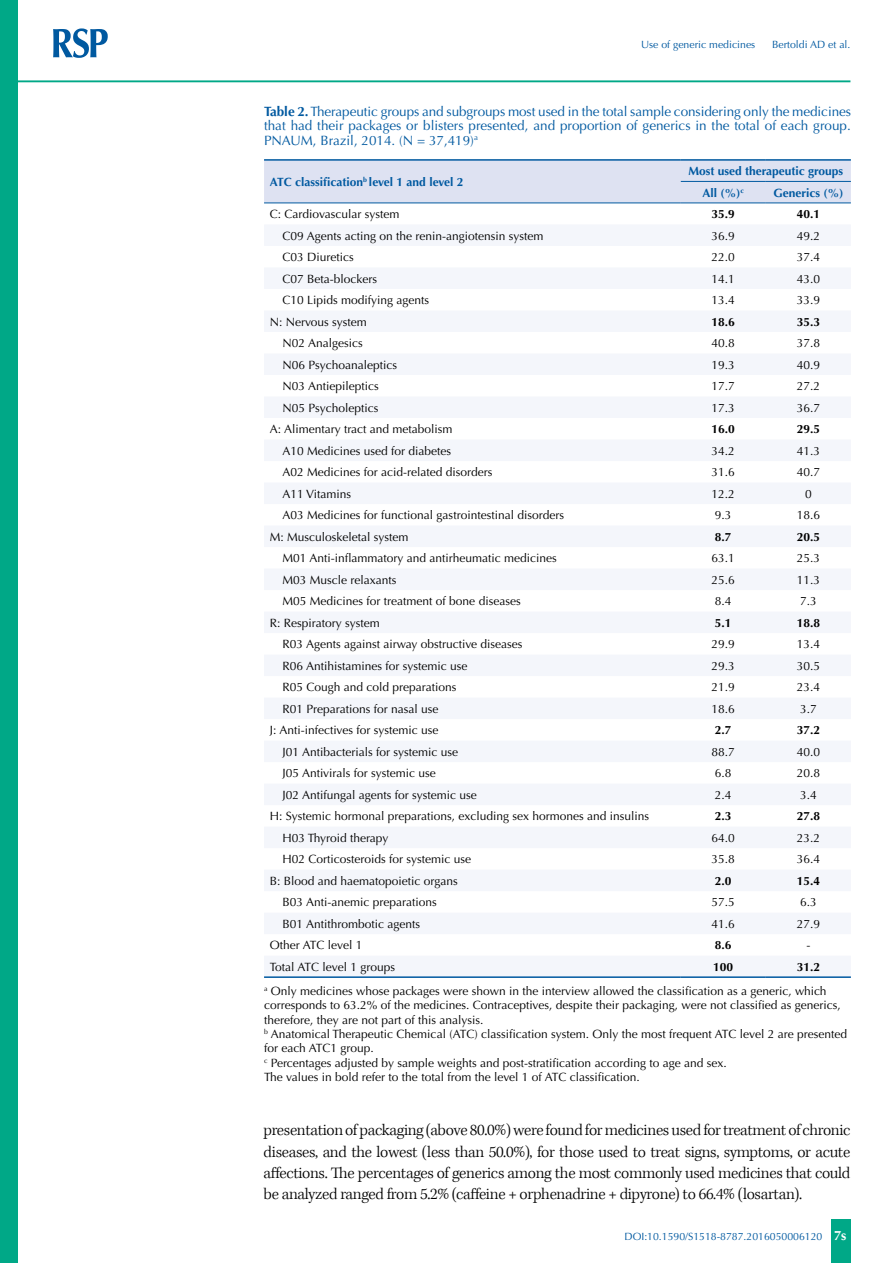
<style>
.page{position:relative;width:893px;height:1263px;background:#fff}
.page>*{position:absolute;margin:0;border:0;box-sizing:border-box;transform-origin:0 0}
.t1{font:300 16.5px/21.3px "Kepler Std";letter-spacing:-.02em;color:#000;text-align:justify}
.t2{font:13.5px/14.2px "Optima";color:#0059a0;text-align:justify}
.t3{font:700 13.5px "Optima";color:#fff}
.t4{font:12px/14.4px "Optima";color:#000}
.t5{font:700 12px/21.5px "Optima";color:#0059a0}
.t6{font:700 12px "Optima";color:#000}
.t7{font:10.5px "Optima";color:#0059a0}
.s1{font-weight:700}
</style>
<div class="page">
<div style="left:831px;top:1220px;width:20px;height:43px;background:#00a887"></div>
<div style="left:0;top:0;width:18px;height:1263px;background:#00a887"></div>
<svg style="left:53px;top:28px;width:55px;height:30px"></svg>
<hr style="left:18px;top:80px;width:832px;height:2px;background:#00a887">
<div style="left:264px;top:161px;width:587px;height:42px;background:#dee2f2"></div>
<svg style="left:264px;top:225px;width:586px;height:751px;fill:#f4f6fb"></svg>
<hr style="left:681px;top:181px;width:85px;height:1px;background:#0059a0">
<hr style="left:766px;top:181px;width:85px;height:1px;background:#0059a0">
<hr style="left:264px;top:159px;width:417px;height:2px;background:#0059a0">
<hr style="left:681px;top:159px;width:85px;height:2px;background:#0059a0">
<hr style="left:766px;top:159px;width:85px;height:2px;background:#0059a0">
<hr style="left:264px;top:203px;width:417px;height:1px;background:#0059a0">
<hr style="left:681px;top:203px;width:85px;height:1px;background:#0059a0">
<hr style="left:766px;top:203px;width:85px;height:1px;background:#0059a0">
<hr style="left:264px;top:976px;width:417px;height:2px;background:#0059a0">
<hr style="left:681px;top:976px;width:85px;height:2px;background:#0059a0">
<hr style="left:766px;top:976px;width:85px;height:2px;background:#0059a0">
<p class="t7" style="left:641px;top:38px;width:116px">Use of generic medicines</p>
<p class="t7" style="left:772px;top:38px;width:80px">Bertoldi AD et al.</p>
<p class="t2" style="left:264px;top:105px;width:588px"><span class="s1">Table 2.</span> Therapeutic groups and subgroups most used in the total sample considering only the medicines that had their packages or blisters presented, and proportion of generics in the total of each group.<br>PNAUM, Brazil, 2014. (N = 37,419)<sup>a</sup></p>
<p class="t5" style="left:270px;top:171px;width:195px">ATC classification<sup>b</sup> level 1 and level 2</p>
<p class="t5" style="left:703px;top:160px;width:142px;text-indent:-14px">Most used therapeutic groups<br>All (%)<sup>c</sup></p>
<p class="t5" style="left:773px;top:182px;width:72px">Generics (%)</p>
<p class="t4" style="left:270px;top:207px;width:131px">C: Cardiovascular system</p>
<p class="t6" style="left:712px;top:207px;width:25px">35.9</p>
<p class="t6" style="left:797px;top:207px;width:25px">40.1</p>
<p class="t4" style="left:283px;top:228px;width:262px">C09 Agents acting on the renin-angiotensin system</p>
<p class="t4" style="left:712px;top:228px;width:25px">36.9</p>
<p class="t4" style="left:797px;top:228px;width:25px">49.2</p>
<p class="t4" style="left:283px;top:250px;width:73px">C03 Diuretics</p>
<p class="t4" style="left:712px;top:250px;width:25px">22.0</p>
<p class="t4" style="left:797px;top:250px;width:25px">37.4</p>
<p class="t4" style="left:283px;top:271px;width:96px">C07 Beta-blockers</p>
<p class="t4" style="left:712px;top:271px;width:25px">14.1</p>
<p class="t4" style="left:797px;top:271px;width:25px">43.0</p>
<p class="t4" style="left:283px;top:293px;width:148px">C10 Lipids modifying agents</p>
<p class="t4" style="left:712px;top:293px;width:25px">13.4</p>
<p class="t4" style="left:797px;top:293px;width:25px">33.9</p>
<p class="t4" style="left:270px;top:314px;width:99px">N: Nervous system</p>
<p class="t6" style="left:712px;top:314px;width:25px">18.6</p>
<p class="t6" style="left:797px;top:314px;width:25px">35.3</p>
<p class="t4" style="left:283px;top:336px;width:82px">N02 Analgesics</p>
<p class="t4" style="left:712px;top:336px;width:25px">40.8</p>
<p class="t4" style="left:797px;top:336px;width:25px">37.8</p>
<p class="t4" style="left:283px;top:357px;width:116px">N06 Psychoanaleptics</p>
<p class="t4" style="left:712px;top:357px;width:25px">19.3</p>
<p class="t4" style="left:797px;top:357px;width:25px">40.9</p>
<p class="t4" style="left:283px;top:379px;width:98px">N03 Antiepileptics</p>
<p class="t4" style="left:712px;top:379px;width:25px">17.7</p>
<p class="t4" style="left:797px;top:379px;width:25px">27.2</p>
<p class="t4" style="left:283px;top:400px;width:97px">N05 Psycholeptics</p>
<p class="t4" style="left:712px;top:400px;width:25px">17.3</p>
<p class="t4" style="left:797px;top:400px;width:25px">36.7</p>
<p class="t4" style="left:270px;top:422px;width:184px">A: Alimentary tract and metabolism</p>
<p class="t6" style="left:712px;top:422px;width:25px">16.0</p>
<p class="t6" style="left:797px;top:422px;width:25px">29.5</p>
<p class="t4" style="left:283px;top:443px;width:170px">A10 Medicines used for diabetes</p>
<p class="t4" style="left:712px;top:443px;width:25px">34.2</p>
<p class="t4" style="left:797px;top:443px;width:25px">41.3</p>
<p class="t4" style="left:283px;top:465px;width:212px">A02 Medicines for acid-related disorders</p>
<p class="t4" style="left:712px;top:465px;width:25px">31.6</p>
<p class="t4" style="left:797px;top:465px;width:25px">40.7</p>
<p class="t4" style="left:283px;top:486px;width:70px">A11 Vitamins</p>
<p class="t4" style="left:712px;top:486px;width:25px">12.2</p>
<p class="t4" style="left:805px;top:486px;width:8px">0</p>
<p class="t4" style="left:283px;top:508px;width:283px">A03 Medicines for functional gastrointestinal disorders</p>
<p class="t4" style="left:715px;top:508px;width:18px">9.3</p>
<p class="t4" style="left:797px;top:508px;width:25px">18.6</p>
<p class="t4" style="left:270px;top:530px;width:140px">M: Musculoskeletal system</p>
<p class="t6" style="left:715px;top:530px;width:18px">8.7</p>
<p class="t6" style="left:797px;top:530px;width:25px">20.5</p>
<p class="t4" style="left:283px;top:551px;width:276px">M01 Anti-inflammatory and antirheumatic medicines</p>
<p class="t4" style="left:712px;top:551px;width:25px">63.1</p>
<p class="t4" style="left:797px;top:551px;width:25px">25.3</p>
<p class="t4" style="left:283px;top:573px;width:116px">M03 Muscle relaxants</p>
<p class="t4" style="left:712px;top:573px;width:25px">25.6</p>
<p class="t4" style="left:797px;top:573px;width:25px">11.3</p>
<p class="t4" style="left:283px;top:594px;width:240px">M05 Medicines for treatment of bone diseases</p>
<p class="t4" style="left:715px;top:594px;width:18px">8.4</p>
<p class="t4" style="left:800px;top:594px;width:18px">7.3</p>
<p class="t4" style="left:270px;top:616px;width:111px">R: Respiratory system</p>
<p class="t6" style="left:715px;top:616px;width:18px">5.1</p>
<p class="t6" style="left:797px;top:616px;width:25px">18.8</p>
<p class="t4" style="left:283px;top:637px;width:242px">R03 Agents against airway obstructive diseases</p>
<p class="t4" style="left:712px;top:637px;width:25px">29.9</p>
<p class="t4" style="left:797px;top:637px;width:25px">13.4</p>
<p class="t4" style="left:283px;top:659px;width:186px">R06 Antihistamines for systemic use</p>
<p class="t4" style="left:712px;top:659px;width:25px">29.3</p>
<p class="t4" style="left:797px;top:659px;width:25px">30.5</p>
<p class="t4" style="left:283px;top:680px;width:175px">R05 Cough and cold preparations</p>
<p class="t4" style="left:712px;top:680px;width:25px">21.9</p>
<p class="t4" style="left:797px;top:680px;width:25px">23.4</p>
<p class="t4" style="left:283px;top:702px;width:157px">R01 Preparations for nasal use</p>
<p class="t4" style="left:712px;top:702px;width:25px">18.6</p>
<p class="t4" style="left:800px;top:702px;width:18px">3.7</p>
<p class="t4" style="left:270px;top:723px;width:170px">J: Anti-infectives for systemic use</p>
<p class="t6" style="left:715px;top:723px;width:18px">2.7</p>
<p class="t6" style="left:797px;top:723px;width:25px">37.2</p>
<p class="t4" style="left:283px;top:745px;width:177px">J01 Antibacterials for systemic use</p>
<p class="t4" style="left:712px;top:745px;width:25px">88.7</p>
<p class="t4" style="left:797px;top:745px;width:25px">40.0</p>
<p class="t4" style="left:283px;top:766px;width:155px">J05 Antivirals for systemic use</p>
<p class="t4" style="left:715px;top:766px;width:18px">6.8</p>
<p class="t4" style="left:797px;top:766px;width:25px">20.8</p>
<p class="t4" style="left:283px;top:788px;width:196px">J02 Antifungal agents for systemic use</p>
<p class="t4" style="left:715px;top:788px;width:18px">2.4</p>
<p class="t4" style="left:800px;top:788px;width:18px">3.4</p>
<p class="t4" style="left:270px;top:809px;width:381px">H: Systemic hormonal preparations, excluding sex hormones and insulins</p>
<p class="t6" style="left:715px;top:809px;width:18px">2.3</p>
<p class="t6" style="left:797px;top:809px;width:25px">27.8</p>
<p class="t4" style="left:283px;top:831px;width:107px">H03 Thyroid therapy</p>
<p class="t4" style="left:712px;top:831px;width:25px">64.0</p>
<p class="t4" style="left:797px;top:831px;width:25px">23.2</p>
<p class="t4" style="left:283px;top:852px;width:190px">H02 Corticosteroids for systemic use</p>
<p class="t4" style="left:712px;top:852px;width:25px">35.8</p>
<p class="t4" style="left:797px;top:852px;width:25px">36.4</p>
<p class="t4" style="left:270px;top:874px;width:190px">B: Blood and haematopoietic organs</p>
<p class="t6" style="left:715px;top:874px;width:18px">2.0</p>
<p class="t6" style="left:797px;top:874px;width:25px">15.4</p>
<p class="t4" style="left:283px;top:895px;width:156px">B03 Anti-anemic preparations</p>
<p class="t4" style="left:712px;top:895px;width:25px">57.5</p>
<p class="t4" style="left:800px;top:895px;width:18px">6.3</p>
<p class="t4" style="left:283px;top:917px;width:139px">B01 Antithrombotic agents</p>
<p class="t4" style="left:712px;top:917px;width:25px">41.6</p>
<p class="t4" style="left:797px;top:917px;width:25px">27.9</p>
<p class="t4" style="left:270px;top:938px;width:94px">Other ATC level 1</p>
<p class="t6" style="left:715px;top:938px;width:18px">8.6</p>
<p class="t4" style="left:806px;top:938px;width:5px">-</p>
<p class="t4" style="left:270px;top:960px;width:127px">Total ATC level 1 groups</p>
<p class="t6" style="left:713px;top:960px;width:22px">100</p>
<p class="t4" style="left:264px;top:955px;width:564px;line-height:24px;text-indent:533px"><span class="s1">31.2<br></span><sup>a</sup> Only medicines whose packages were shown in the interview allowed the classification as a generic, which</p>
<p class="t4" style="left:264px;top:998px;width:585px">corresponds to 63.2% of the medicines. Contraceptives, despite their packaging, were not classified as generics, therefore, they are not part of this analysis.<br><sup>b</sup> Anatomical Therapeutic Chemical (ATC) classification system. Only the most frequent ATC level 2 are presented for each ATC1 group.<br><sup>c</sup> Percentages adjusted by sample weights and post-stratification according to age and sex.<br>The values in bold refer to the total from the level 1 of ATC classification.</p>
<p class="t1" style="left:264px;top:1120px;width:588px">presentation of packaging (above 80.0%) were found for medicines used for treatment of chronic diseases, and the lowest (less than 50.0%), for those used to treat signs, symptoms, or acute affections. The percentages of generics among the most commonly used medicines that could be analyzed ranged from 5.2% (caffeine + orphenadrine + dipyrone) to 66.4% (losartan).</p>
<p class="t7" style="left:624px;top:1230px;width:199px">DOI:10.1590/S1518-8787.2016050006120</p>
<p class="t3" style="left:834px;top:1227px;width:14px">7s</p>
</div>
